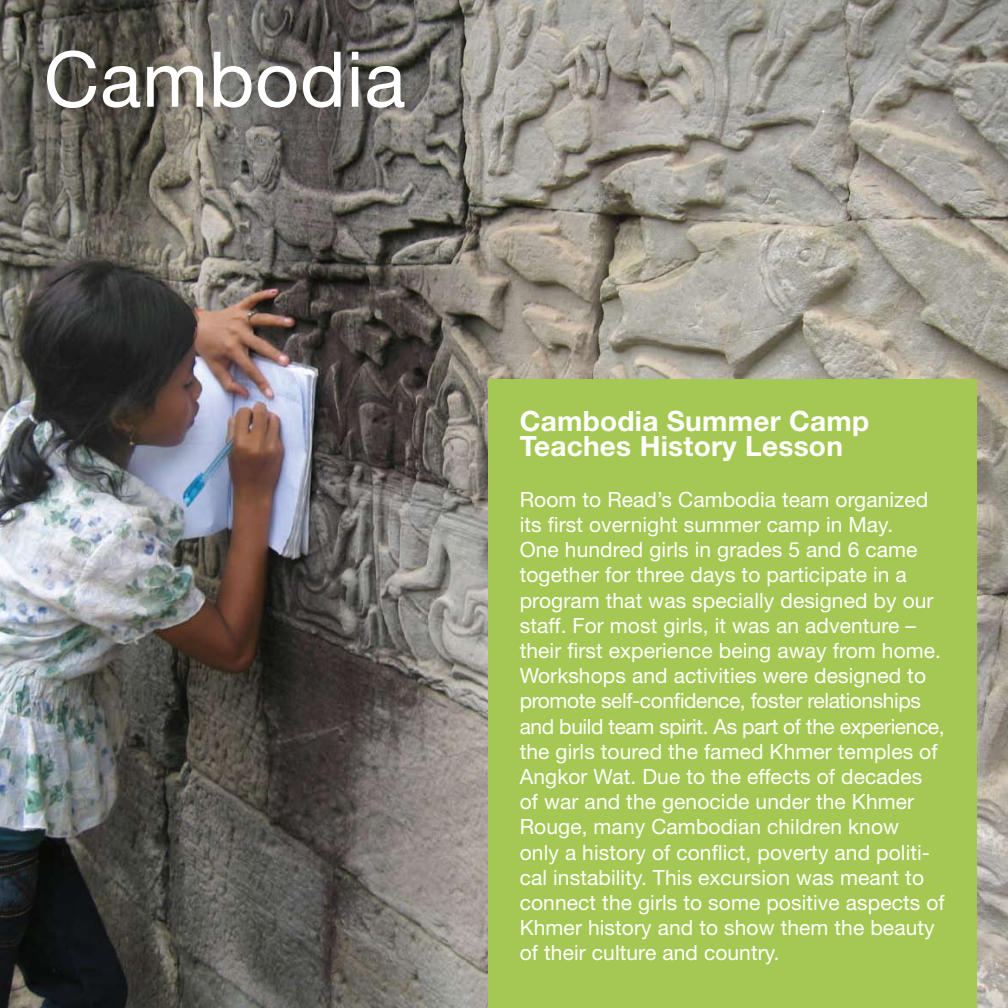
<style>
.page{position:relative;width:1008px;height:1008px;background:#fff}
.page>*{position:absolute;margin:0;border:0;box-sizing:border-box;transform-origin:0 0}
.t1{font:77px "Helvetica Neue LT Std";letter-spacing:.01em;color:#fff}
.t2{font:700 28px/25.2px "Helvetica Neue LT Std";letter-spacing:.01em;color:#fff}
.t3{font:21px/25.2px "Helvetica Neue LT Std";letter-spacing:.005em;color:#fff}
</style>
<div class="page">
<img style="left:0;top:0;width:1008px;height:1008px">
<div style="left:488px;top:380px;width:488px;height:628px;background:#a5c854"></div>
<h1 class="t1" style="left:44px;top:33px;width:363px">Cambodia</h1>
<h2 class="t2" style="left:520px;top:408px;width:351px">Cambodia Summer Camp<br>Teaches History Lesson</h2>
<p class="t3" style="left:520px;top:486px;width:427px">Room to Read’s Cambodia team organized its first overnight summer camp in May.<br>One hundred girls in grades 5 and 6 came together for three days to participate in a program that was specially designed by our staff. For most girls, it was an adventure – their first experience being away from home.<br>Workshops and activities were designed to promote self-confidence, foster relationships and build team spirit. As part of the experience, the girls toured the famed Khmer temples of Angkor Wat. Due to the effects of decades of war and the genocide under the Khmer Rouge, many Cambodian children know<br>only a history of conflict, poverty and politi&shy;cal instability. This excursion was meant to connect the girls to some positive aspects of Khmer history and to show them the beauty of their culture and country.</p>
</div>
